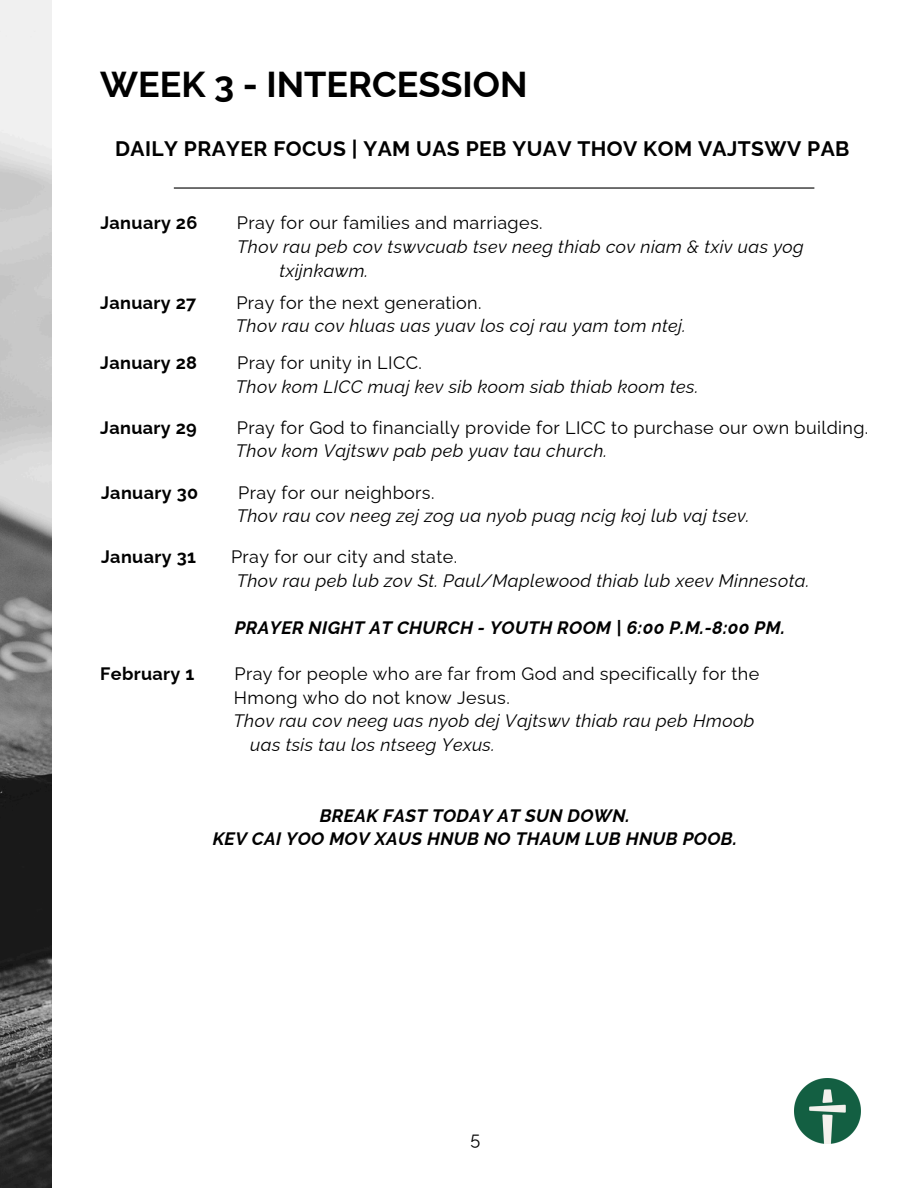
<style>
.page{position:relative;width:918px;height:1188px;background:#fff}
.page>*{position:absolute;margin:0;border:0;box-sizing:border-box;transform-origin:0 0}
.t1{font:700 36px "Raleway";color:#000}
.t2{font:700 21px "Raleway";letter-spacing:.02em;color:#000}
.t3{font:italic 18px "Raleway";letter-spacing:.02em;color:#000}
.t4{font:18px "Raleway";letter-spacing:.02em;color:#000}
.t5{font:italic 700 18px "Raleway";letter-spacing:.02em;color:#000}
.t6{font:700 18px "Raleway";letter-spacing:.02em;color:#000}
</style>
<div class="page">
<img style="left:0;top:0;width:52px;height:1188px">
<hr style="left:174px;top:187px;width:640px;height:2px;background:#000">
<img style="left:795px;top:1078px;width:65px;height:65px">
<p class="t1" style="left:100px;top:63px;width:429px">WEEK 3 - INTERCESSION</p>
<p class="t2" style="left:115px;top:136px;width:736px">DAILY PRAYER FOCUS | YAM UAS PEB YUAV THOV KOM VAJTSWV PAB</p>
<p class="t6" style="left:100px;top:212px;width:99px">January 26</p>
<p class="t4" style="left:237px;top:212px;width:307px">Pray for our families and marriages.</p>
<p class="t3" style="left:237px;top:236px;width:568px">Thov rau peb cov tswvcuab tsev neeg thiab cov niam &amp; txiv uas yog</p>
<p class="t3" style="left:280px;top:260px;width:90px">txijnkawm.</p>
<h2 class="t6" style="left:100px;top:292px;width:98px">January 27</h2>
<h2 class="t4" style="left:236px;top:292px;width:247px">Pray for the next generation.</h2>
<p class="t3" style="left:236px;top:315px;width:452px">Thov rau cov hluas uas yuav los coj rau yam tom ntej.</p>
<p class="t6" style="left:100px;top:352px;width:98px">January 28</p>
<p class="t4" style="left:237px;top:352px;width:186px">Pray for unity in LICC.</p>
<p class="t3" style="left:236px;top:376px;width:464px">Thov kom LICC muaj kev sib koom siab thiab koom tes.</p>
<p class="t6" style="left:100px;top:417px;width:98px">January 29</p>
<p class="t4" style="left:237px;top:417px;width:633px">Pray for God to financially provide for LICC to purchase our own building.</p>
<p class="t3" style="left:236px;top:440px;width:373px">Thov kom Vajtswv pab peb yuav tau church.</p>
<p class="t6" style="left:101px;top:482px;width:99px">January 30</p>
<p class="t4" style="left:238px;top:482px;width:198px">Pray for our neighbors.</p>
<p class="t3" style="left:237px;top:505px;width:514px">Thov rau cov neeg zej zog ua nyob puag ncig koj lub vaj tsev.</p>
<p class="t6" style="left:101px;top:546px;width:96px">January 31</p>
<p class="t4" style="left:231px;top:546px;width:228px">Pray for our city and state.</p>
<p class="t3" style="left:237px;top:570px;width:574px">Thov rau peb lub zov St. Paul/Maplewood thiab lub xeev Minnesota.</p>
<p class="t5" style="left:235px;top:617px;width:552px">PRAYER NIGHT AT CHURCH - YOUTH ROOM | 6:00 P.M.-8:00 PM.</p>
<p class="t6" style="left:100px;top:663px;width:96px">February 1</p>
<p class="t4" style="left:234px;top:663px;width:526px">Pray for people who are far from God and specifically for the</p>
<p class="t4" style="left:234px;top:687px;width:277px">Hmong who do not know Jesus.</p>
<p class="t3" style="left:233px;top:710px;width:522px">Thov rau cov neeg uas nyob dej Vajtswv thiab rau peb Hmoob</p>
<p class="t3" style="left:250px;top:734px;width:246px">uas tsis tau los ntseeg Yexus.</p>
<p class="t5" style="left:320px;top:805px;width:312px">BREAK FAST TODAY AT SUN DOWN.</p>
<p class="t5" style="left:213px;top:828px;width:526px">KEV CAI YOO MOV XAUS HNUB NO THAUM LUB HNUB POOB.</p>
<p class="t4" style="left:471px;top:1128px;width:11px">5</p>
</div>
